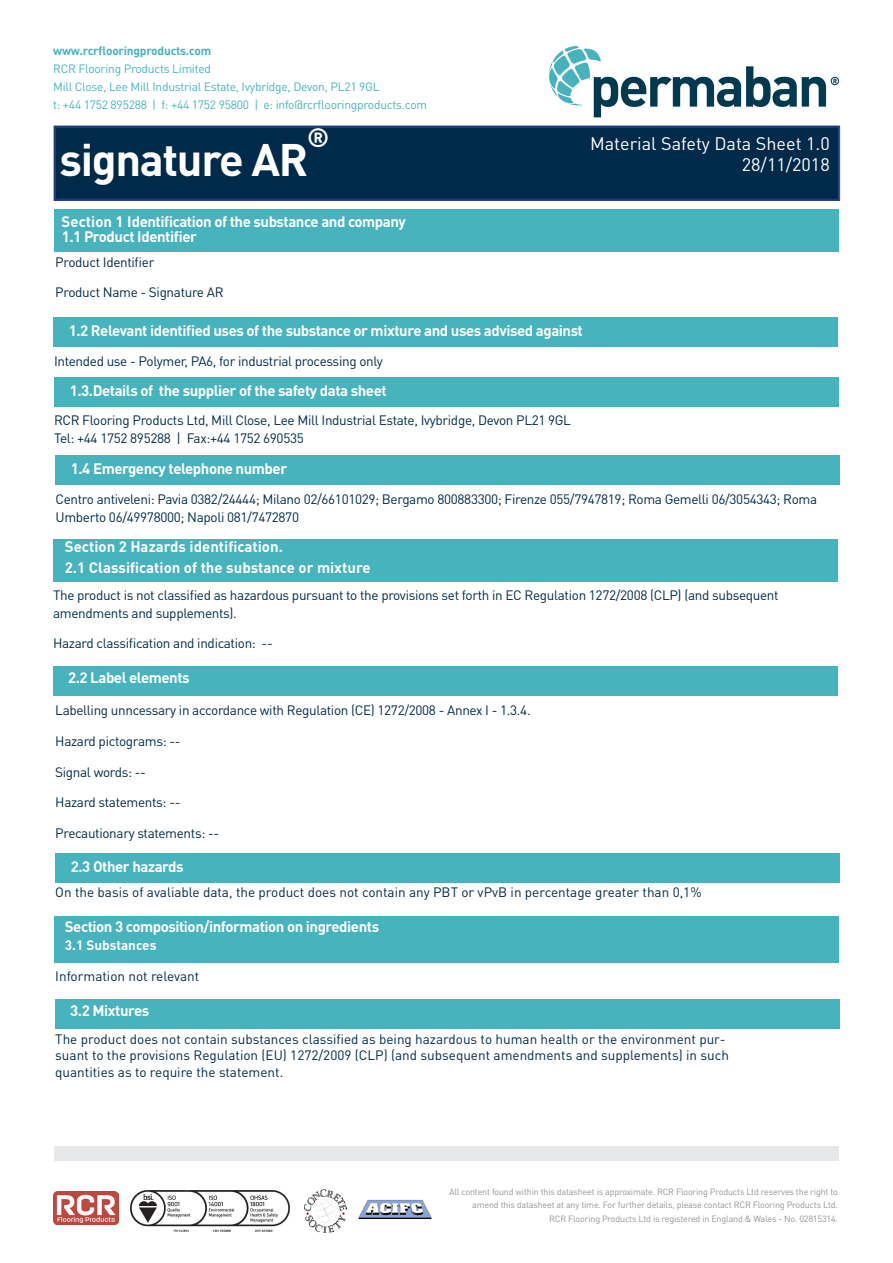
<style>
.page{position:relative;width:893px;height:1263px;background:#fff}
.page>*{position:absolute;margin:0;border:0;box-sizing:border-box;transform-origin:0 0}
.t1{font:700 45px "DIN Pro";letter-spacing:-.03em;color:#fff}
.t2{font:700 26.25px "DIN Pro";color:#fff}
.t3{font:18px/21.6px "DIN Pro";color:#fff;text-align:right}
.t4{font:700 15px "DIN Pro";letter-spacing:-.03em;color:#fff}
.t5{font:700 15px "DIN Pro";color:#fff}
.body{font:13.5px/18px "DIN Pro";letter-spacing:-.025em;color:#002a49}
.body-2{font:13.5px/16.2px "DIN Pro";color:#002a49}
.t6{font:700 13.5px "DIN Pro";color:#fff}
.t7{font:12px "DIN Pro";letter-spacing:-.02em;color:#47b3bd}
.t8{font:700 12px "DIN Pro";letter-spacing:-.02em;color:#47b3bd}
.t9{font:9px/13.5px "DIN Pro";letter-spacing:-.02em;color:#939598;text-align:right}
</style>
<div class="page">
<img style="left:54px;top:1191px;width:64px;height:33px">
<img style="left:130px;top:1190px;width:159px;height:41px">
<img style="left:305px;top:1190px;width:42px;height:42px">
<img style="left:358px;top:1199px;width:74px;height:20px">
<div style="left:54px;top:1146px;width:785px;height:14px;background:#e6e7e9"></div>
<img style="left:549px;top:46px;width:290px;height:80px">
<div style="left:54px;top:126px;width:786px;height:75px;background:#002a49"></div>
<div style="left:55px;top:127px;width:783px;height:72px;border:1px solid #253f8e"></div>
<div style="left:54px;top:209px;width:785px;height:43px;background:#47b3bd"></div>
<div style="left:53px;top:317px;width:785px;height:30px;background:#47b3bd"></div>
<div style="left:54px;top:377px;width:785px;height:30px;background:#47b3bd"></div>
<div style="left:55px;top:455px;width:785px;height:30px;background:#47b3bd"></div>
<div style="left:53px;top:540px;width:785px;height:42px;background:#47b3bd"></div>
<div style="left:53px;top:666px;width:785px;height:30px;background:#47b3bd"></div>
<div style="left:55px;top:853px;width:785px;height:29px;background:#47b3bd"></div>
<div style="left:54px;top:916px;width:785px;height:47px;background:#47b3bd"></div>
<div style="left:55px;top:999px;width:785px;height:30px;background:#47b3bd"></div>
<p class="t8" style="left:53px;top:42px;width:160px">www.rcrflooringproducts.com</p>
<p class="t7" style="left:53px;top:60px;width:159px">RCR Flooring Products Limited</p>
<p class="t7" style="left:53px;top:78px;width:328px">Mill Close, Lee Mill Industrial Estate, Ivybridge, Devon, PL21 9GL</p>
<p class="t7" style="left:53px;top:96px;width:375px">t: +44 1752 895288 | f: +44 1752 95800 | e: info@rcrflooringproducts.com</p>
<p class="t2" style="left:307px;top:120px;width:24px">®</p>
<p class="t3" style="left:590px;top:132px;width:241px">Material Safety Data Sheet 1.0<br>28/11/2018</p>
<p class="t1" style="left:60px;top:129px;width:250px">signature AR</p>
<p class="t4" style="left:62px;top:212px;width:346px">Section 1 Identification of the substance and company</p>
<p class="t4" style="left:62px;top:226px;width:137px">1.1 Product Identifier</p>
<p class="body" style="left:55px;top:252px;width:101px">Product Identifier</p>
<p class="body" style="left:55px;top:283px;width:170px">Product Name - Signature AR</p>
<p class="t4" style="left:69px;top:321px;width:516px">1.2 Relevant identified uses of the substance or mixture and uses advised against</p>
<p class="body" style="left:54px;top:351px;width:330px">Intended use - Polymer, PA6, for industrial processing only</p>
<p class="t4" style="left:70px;top:381px;width:318px">1.3.Details of the supplier of the safety data sheet</p>
<p class="body" style="left:54px;top:411px;width:519px">RCR Flooring Products Ltd, Mill Close, Lee Mill Industrial Estate, Ivybridge, Devon PL21 9GL<br>Tel: +44 1752 895288 | Fax:+44 1752 690535</p>
<p class="t4" style="left:71px;top:459px;width:218px">1.4 Emergency telephone number</p>
<p class="body" style="left:56px;top:489px;width:763px">Centro antiveleni: Pavia 0382/24444; Milano 02/66101029; Bergamo 800883300; Firenze 055/7947819; Roma Gemelli 06/3054343; Roma<br>Umberto 06/49978000; Napoli 081/7472870</p>
<p class="t5" style="left:65px;top:536px;width:220px">Section 2 Hazards identification.</p>
<p class="t5" style="left:65px;top:558px;width:307px">2.1 Classification of the substance or mixture</p>
<p class="body" style="left:53px;top:585px;width:727px">The product is not classified as hazardous pursuant to the provisions set forth in EC Regulation 1272/2008 (CLP) (and subsequent amendments and supplements).</p>
<p class="body" style="left:53px;top:634px;width:221px">Hazard classification and indication: --</p>
<p class="t4" style="left:68px;top:668px;width:123px">2.2 Label elements</p>
<p class="body" style="left:55px;top:701px;width:477px">Labelling unncessary in accordance with Regulation (CE) 1272/2008 - Annex I - 1.3.4.</p>
<p class="body" style="left:55px;top:731px;width:127px">Hazard pictograms: --</p>
<p class="body" style="left:55px;top:762px;width:92px">Signal words: --</p>
<p class="body" style="left:55px;top:793px;width:127px">Hazard statements: --</p>
<p class="body" style="left:55px;top:824px;width:165px">Precautionary statements: --</p>
<p class="t4" style="left:71px;top:856px;width:114px">2.3 Other hazards</p>
<p class="body-2" style="left:55px;top:883px;width:648px">On the basis of avaliable data, the product does not contain any PBT or vPvB in percentage greater than 0,1%</p>
<p class="t4" style="left:65px;top:916px;width:316px">Section 3 composition/information on ingredients</p>
<p class="t6" style="left:65px;top:936px;width:93px">3.1 Substances</p>
<p class="body-2" style="left:55px;top:968px;width:145px">Information not relevant</p>
<p class="t4" style="left:70px;top:1000px;width:81px">3.2 Mixtures</p>
<p class="body-2" style="left:55px;top:1030px;width:675px">The product does not contain substances classified as being hazardous to human health or the environment pur&shy;suant to the provisions Regulation (EU) 1272/2009 (CLP) (and subsequent amendments and supplements) in such quantities as to require the statement.</p>
<p class="t9" style="left:449px;top:1184px;width:390px">All content found within this datasheet is approximate. RCR Flooring Products Ltd reserves the right to amend this datasheet at any time. For further details, please contact RCR Flooring Products Ltd.</p>
<p class="t9" style="left:549px;top:1211px;width:290px">RCR Flooring Products Ltd is registered in England &amp; Wales - No. 02815314.</p>
</div>
